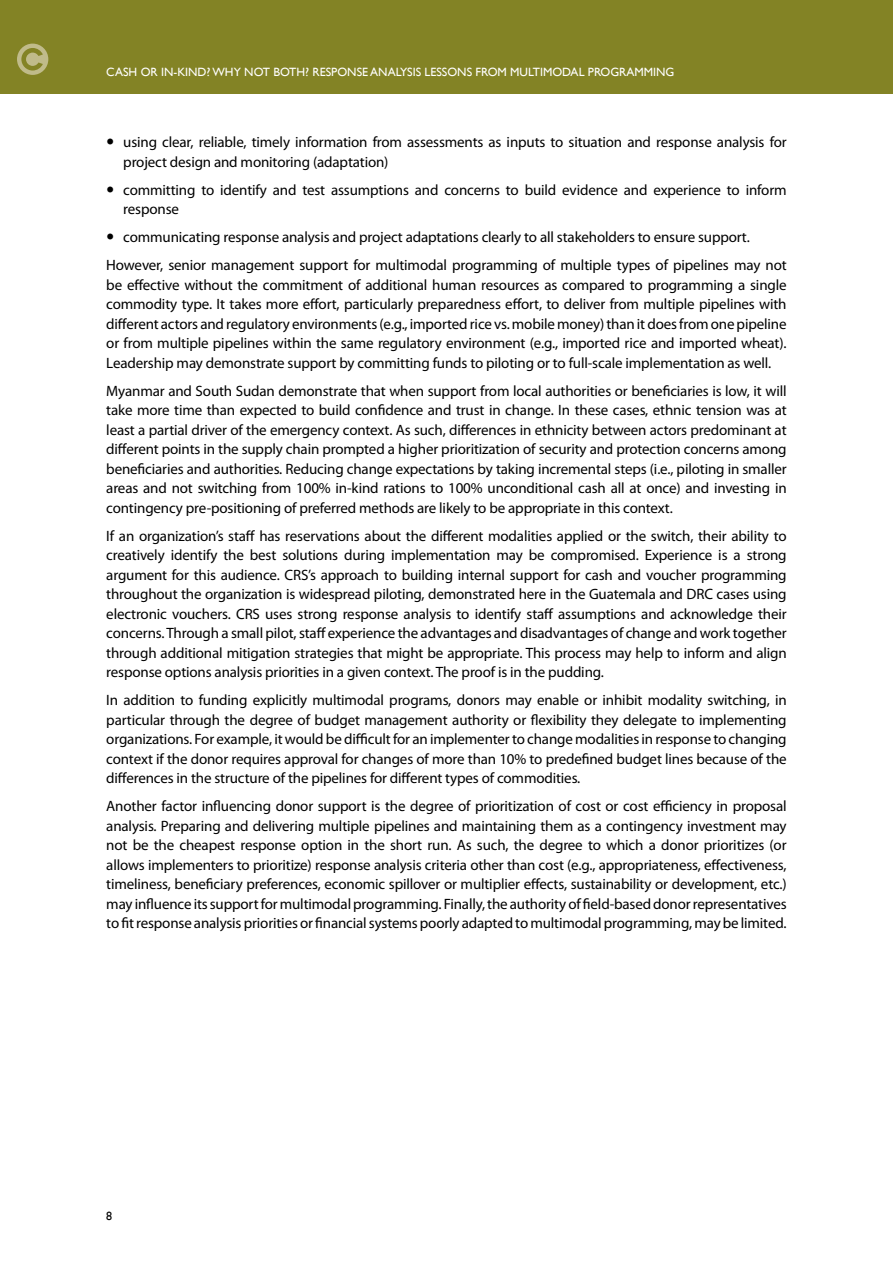
<style>
.page{position:relative;width:893px;height:1263px;background:#fff}
.page>*{position:absolute;margin:0;border:0;box-sizing:border-box;transform-origin:0 0}
.t1{font:15px/19.5px "Myriad Pro";letter-spacing:-.01em;color:#000;text-align:justify}
.t2{font:12px "Gill Sans";color:#fff}
.t3{font:12px "Gill Sans";color:#000}
</style>
<div class="page">
<div style="left:0;top:0;width:893px;height:94px;background:#838325"></div>
<div style="left:17px;top:44px;width:31px;height:31px;background:#c0bb8a;border-radius:50%"></div>
<svg style="left:21px;top:48px;width:22px;height:23px"></svg>
<p class="t2" style="left:106px;top:65px;width:570px">CASH OR IN-KIND? WHY NOT BOTH? RESPONSE ANALYSIS LESSONS FROM MULTIMODAL PROGRAMMING</p>
<p class="t1" style="left:123px;top:132px;width:665px">using clear, reliable, timely information from assessments as inputs to situation and response analysis for project design and monitoring (adaptation)</p>
<p class="t1" style="left:123px;top:180px;width:665px">committing to identify and test assumptions and concerns to build evidence and experience to inform response</p>
<p class="t1" style="left:106px;top:223px;width:682px;line-height:28px;text-indent:17px">communicating response analysis and project adaptations clearly to all stakeholders to ensure support.<br>However, senior management support for multimodal programming of multiple types of pipelines may not</p>
<p class="t1" style="left:106px;top:275px;width:682px">be effective without the commitment of additional human resources as compared to programming a single commodity type. It takes more effort, particularly preparedness effort, to deliver from multiple pipelines with different actors and regulatory environments (e.g., imported rice vs. mobile money) than it does from one pipeline or from multiple pipelines within the same regulatory environment (e.g., imported rice and imported wheat).<br>Leadership may demonstrate support by committing funds to piloting or to full-scale implementation as well.</p>
<p class="t1" style="left:106px;top:381px;width:682px">Myanmar and South Sudan demonstrate that when support from local authorities or beneficiaries is low, it will take more time than expected to build confidence and trust in change. In these cases, ethnic tension was at least a partial driver of the emergency context. As such, differences in ethnicity between actors predominant at different points in the supply chain prompted a higher prioritization of security and protection concerns among beneficiaries and authorities. Reducing change expectations by taking incremental steps (i.e., piloting in smaller areas and not switching from 100% in-kind rations to 100% unconditional cash all at once) and investing in contingency pre-positioning of preferred methods are likely to be appropriate in this context.</p>
<p class="t1" style="left:106px;top:526px;width:682px">If an organization’s staff has reservations about the different modalities applied or the switch, their ability to creatively identify the best solutions during implementation may be compromised. Experience is a strong argument for this audience. CRS’s approach to building internal support for cash and voucher programming throughout the organization is widespread piloting, demonstrated here in the Guatemala and DRC cases using electronic vouchers. CRS uses strong response analysis to identify staff assumptions and acknowledge their concerns. Through a small pilot, staff experience the advantages and disadvantages of change and work together through additional mitigation strategies that might be appropriate. This process may help to inform and align response options analysis priorities in a given context. The proof is in the pudding.</p>
<p class="t1" style="left:106px;top:690px;width:682px">In addition to funding explicitly multimodal programs, donors may enable or inhibit modality switching, in particular through the degree of budget management authority or flexibility they delegate to implementing organizations. For example, it would be difficult for an implementer to change modalities in response to changing context if the donor requires approval for changes of more than 10% to predefined budget lines because of the differences in the structure of the pipelines for different types of commodities.</p>
<p class="t1" style="left:106px;top:796px;width:682px">Another factor influencing donor support is the degree of prioritization of cost or cost efficiency in proposal analysis. Preparing and delivering multiple pipelines and maintaining them as a contingency investment may not be the cheapest response option in the short run. As such, the degree to which a donor prioritizes (or allows implementers to prioritize) response analysis criteria other than cost (e.g., appropriateness, effectiveness, timeliness, beneficiary preferences, economic spillover or multiplier effects, sustainability or development, etc.) may influence its support for multimodal programming. Finally, the authority of field-based donor representatives to fit response analysis priorities or financial systems poorly adapted to multimodal programming, may be limited.</p>
<p class="t3" style="left:106px;top:1209px;width:7px">8</p>
</div>
